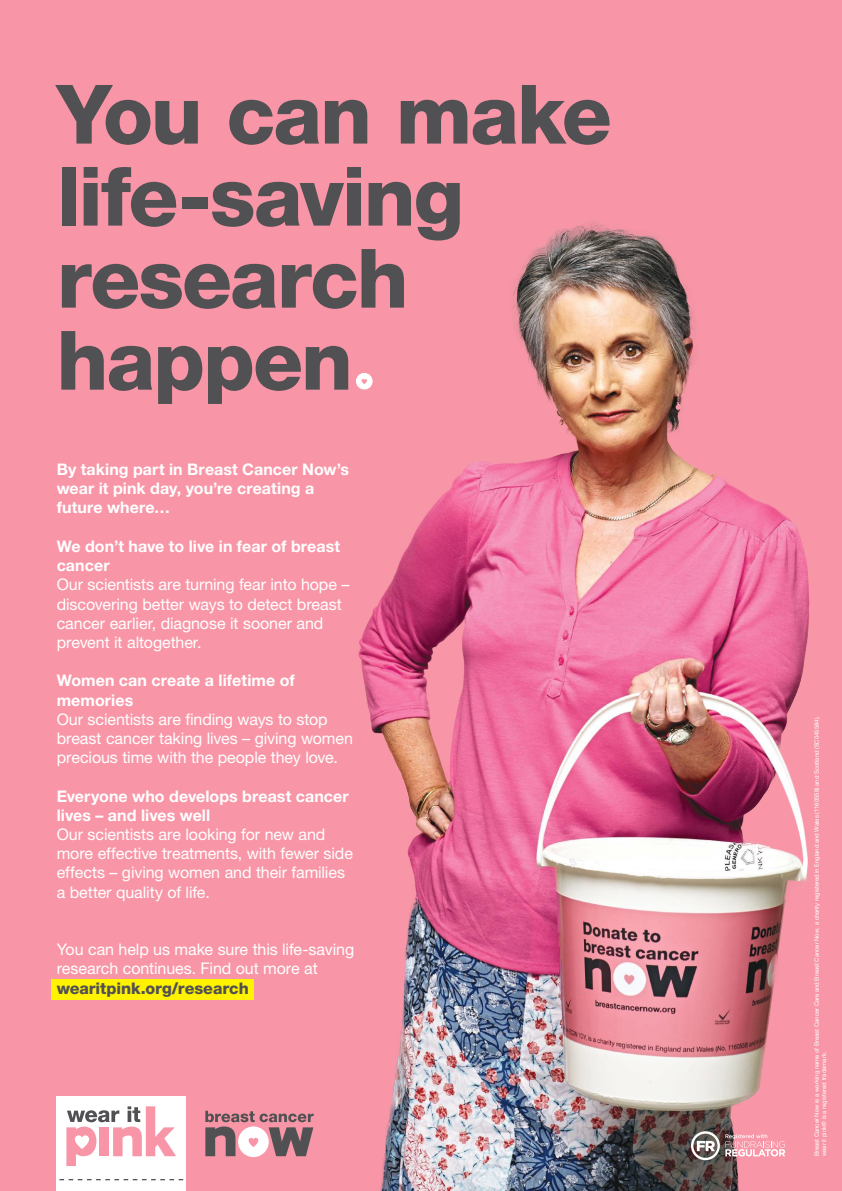
<style>
.page{position:relative;width:842px;height:1191px;background:#f896a7}
.page>*{position:absolute;margin:0;border:0;box-sizing:border-box;transform-origin:0 0}
.t1{font:800 82px/82px "Helvetica Neue LT Std";letter-spacing:-.025em;color:#515053}
.t2{font:16px/19.2px "Helvetica Neue LT Std";letter-spacing:-.005em;color:#fff}
.t3{font:700 16px/19.2px "Helvetica Neue LT Std";letter-spacing:.005em;color:#fff}
.t4{font:800 16px "Helvetica Neue LT Std";letter-spacing:-.005em;color:#515053}
.t5{font:6px/7.2px "Helvetica Neue LT Std";letter-spacing:-.005em;color:#fff}
</style>
<div class="page">
<div style="left:51px;top:978px;width:202px;height:21px;background:#fff300"></div>
<img style="left:358px;top:221px;width:452px;height:970px">
<div style="left:57px;top:1096px;width:129px;height:95px;background:#fff"></div>
<svg style="left:205px;top:1110px;width:109px;height:47px"></svg>
<svg style="left:59px;top:1179px;width:124px;height:1px"></svg>
<svg style="left:66px;top:1106px;width:110px;height:60px"></svg>
<svg style="left:691px;top:1131px;width:94px;height:29px"></svg>
<svg style="left:356px;top:373px;width:17px;height:17px"></svg>
<h1 class="t1" style="left:57px;top:73px;width:557px">You can make life-saving research happen</h1>
<p class="t3" style="left:57px;top:459px;width:294px">By taking part in Breast Cancer Now’s wear it pink day, you’re creating a future where…</p>
<p class="t3" style="left:57px;top:536px;width:285px">We don’t have to live in fear of breast cancer</p>
<p class="t2" style="left:57px;top:575px;width:294px">Our scientists are turning fear into hope – discovering better ways to detect breast cancer earlier, diagnose it sooner and prevent it altogether.</p>
<p class="t3" style="left:57px;top:670px;width:240px">Women can create a lifetime of memories</p>
<p class="t2" style="left:57px;top:709px;width:298px">Our scientists are finding ways to stop breast cancer taking lives – giving women precious time with the people they love.</p>
<p class="t3" style="left:57px;top:786px;width:293px">Everyone who develops breast cancer lives – and lives well</p>
<p class="t2" style="left:57px;top:824px;width:298px">Our scientists are looking for new and more effective treatments, with fewer side effects – giving women and their families a better quality of life.</p>
<p class="t2" style="left:57px;top:939px;width:299px">You can help us make sure this life-saving research continues. Find out more at</p>
<p class="t4" style="left:57px;top:978px;width:194px">wearitpink.org/research</p>
<p class="t5" style="left:813px;top:1156px;width:442px;rotate:-90deg">Breast Cancer Now is a working name of Breast Cancer Care and Breast Cancer Now, a charity registered in England and Wales (1160558) and Scotland (SC045584). wear it pink® is a registered trademark.</p>
</div>
